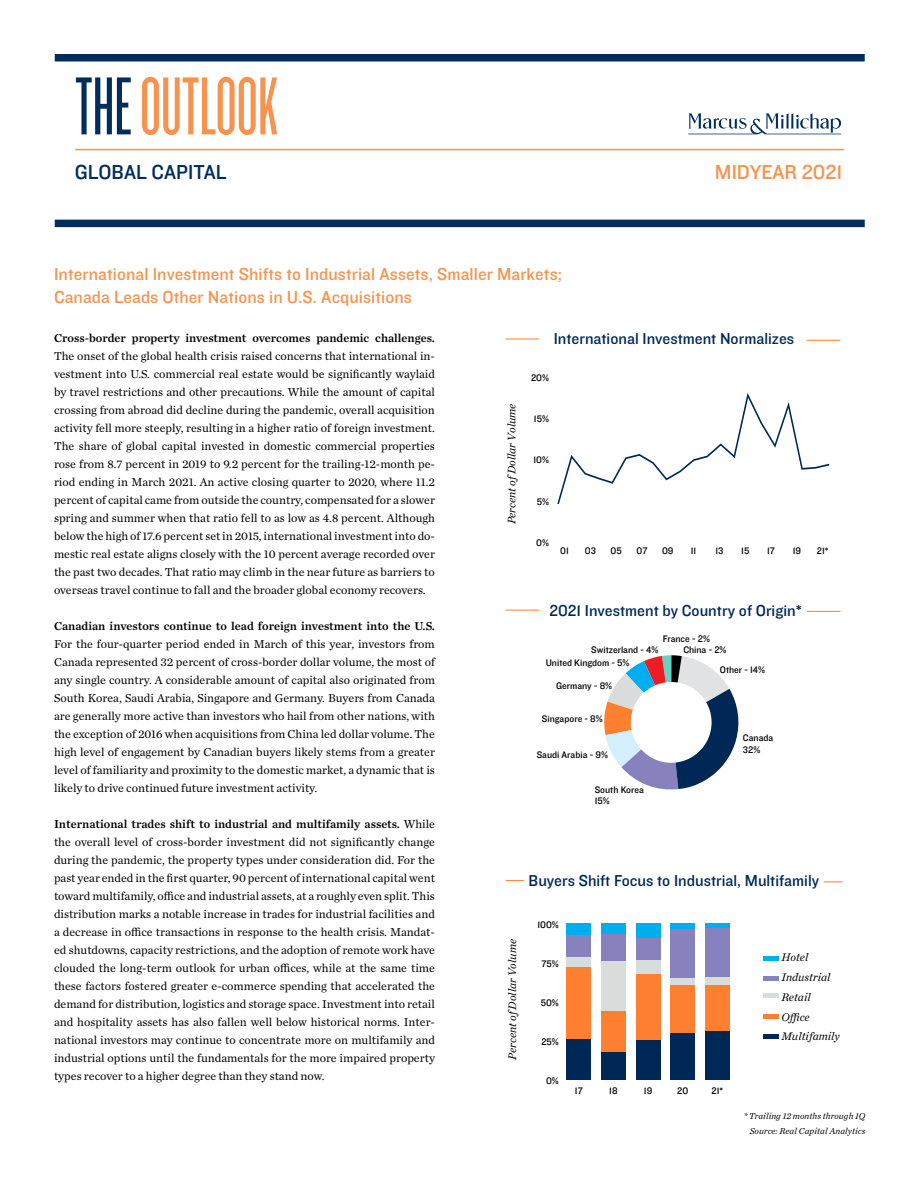
<style>
.page{position:relative;width:918px;height:1188px;background:#fff}
.page>*{position:absolute;margin:0;border:0;box-sizing:border-box;transform-origin:0 0}
.t1{font:85.5px "Knockout 26 Junior Flywght";color:#f7934e}
.t2{font:21px "Knockout 31 Junior Middlewt";color:#002d5b}
.t3{font:21px "Knockout 31 Junior Middlewt";color:#f7934e}
.t4{font:18px/22.5px "Knockout 31 Junior Middlewt";letter-spacing:.005em;color:#f7934e}
.t5{font:16.35px "Knockout 31 Junior Middlewt";color:#002856}
.t6{font:12px/18px "Chronicle Text G1";color:#000;text-align:justify}
.t7{font:12px "Chronicle Text G1 Semi";color:#000}
.t8{font:italic 11.55px/19.6px "Chronicle Text G1";color:#000}
.t9{font:9.9px/11.9px "Knockout 31 Junior Middlewt";color:#000}
.t10{font:italic 9px/15px "Chronicle Text G1";letter-spacing:.005em;color:#000;text-align:right}
.s1{color:#002d5b}
.s2{font-family:"Chronicle Text G1"}
</style>
<div class="page">
<div style="left:566px;top:923px;width:25px;height:12px;background:#00aeef"></div>
<div style="left:601px;top:923px;width:25px;height:11px;background:#00aeef"></div>
<div style="left:636px;top:923px;width:25px;height:16px;background:#00aeef"></div>
<div style="left:670px;top:923px;width:25px;height:7px;background:#00aeef"></div>
<div style="left:705px;top:923px;width:25px;height:6px;background:#00aeef"></div>
<div style="left:566px;top:935px;width:25px;height:22px;background:#8781bd"></div>
<div style="left:601px;top:934px;width:25px;height:27px;background:#8781bd"></div>
<div style="left:636px;top:939px;width:25px;height:21px;background:#8781bd"></div>
<div style="left:670px;top:930px;width:25px;height:48px;background:#8781bd"></div>
<div style="left:705px;top:929px;width:25px;height:48px;background:#8781bd"></div>
<div style="left:566px;top:957px;width:25px;height:10px;background:#d8dcdb"></div>
<div style="left:601px;top:961px;width:25px;height:51px;background:#d8dcdb"></div>
<div style="left:636px;top:960px;width:25px;height:14px;background:#d8dcdb"></div>
<div style="left:670px;top:978px;width:25px;height:7px;background:#d8dcdb"></div>
<div style="left:705px;top:977px;width:25px;height:8px;background:#d8dcdb"></div>
<div style="left:566px;top:967px;width:25px;height:72px;background:#ff7f30"></div>
<div style="left:601px;top:1012px;width:25px;height:40px;background:#ff7f30"></div>
<div style="left:636px;top:974px;width:25px;height:67px;background:#ff7f30"></div>
<div style="left:670px;top:985px;width:25px;height:49px;background:#ff7f30"></div>
<div style="left:705px;top:985px;width:25px;height:47px;background:#ff7f30"></div>
<div style="left:566px;top:1039px;width:25px;height:41px;background:#002856"></div>
<div style="left:601px;top:1052px;width:25px;height:28px;background:#002856"></div>
<div style="left:636px;top:1041px;width:25px;height:39px;background:#002856"></div>
<div style="left:670px;top:1034px;width:25px;height:46px;background:#002856"></div>
<div style="left:705px;top:1032px;width:25px;height:48px;background:#002856"></div>
<svg style="left:557px;top:393px;width:272px;height:111px"></svg>
<svg style="left:604px;top:655px;width:135px;height:135px"></svg>
<div style="left:631px;top:682px;width:81px;height:81px;background:#fff;border-radius:50%"></div>
<hr style="left:506px;top:610px;width:33px;height:1px;background:#ff7f30">
<hr style="left:807px;top:611px;width:34px;height:1px;background:#ff7f30">
<div style="left:763px;top:1034px;width:16px;height:5px;background:#002856"></div>
<hr style="left:763px;top:1015px;width:16px;height:4px;background:#ff7f30">
<div style="left:763px;top:993px;width:16px;height:5px;background:#d8dcdb"></div>
<hr style="left:763px;top:976px;width:16px;height:4px;background:#8781bd">
<div style="left:763px;top:956px;width:16px;height:5px;background:#00aeef"></div>
<svg style="left:506px;top:880px;width:18px;height:1px"></svg>
<svg style="left:824px;top:881px;width:19px;height:1px"></svg>
<hr style="left:505px;top:339px;width:34px;height:1px;background:#ff7f30">
<hr style="left:807px;top:340px;width:33px;height:1px;background:#ff7f30">
<hr style="left:75px;top:149px;width:769px;height:1px;background:#f7934e">
<svg style="left:688px;top:113px;width:154px;height:22px"></svg>
<div style="left:55px;top:54px;width:810px;height:8px;background:#002d5b"></div>
<div style="left:55px;top:220px;width:810px;height:7px;background:#002d5b"></div>
<h1 class="t1" style="left:75px;top:59px;width:204px"><span class="s1">THE</span> OUTLOOK</h1>
<h2 class="t2" style="left:75px;top:158px;width:153px">GLOBAL CAPITAL</h2>
<h2 class="t3" style="left:715px;top:158px;width:129px">MIDYEAR 2021</h2>
<h3 class="t4" style="left:54px;top:262px;width:510px">International Investment Shifts to Industrial Assets, Smaller Markets;<br>Canada Leads Other Nations in U.S. Acquisitions</h3>
<p class="t7" style="left:54px;top:329px;width:382px">Cross-border property investment overcomes pandemic challenges.</p>
<p class="t6" style="left:54px;top:347px;width:383px">The onset of the global health crisis raised concerns that international in&shy;vestment into U.S. commercial real estate would be significantly waylaid by travel restrictions and other precautions. While the amount of capital crossing from abroad did decline during the pandemic, overall acquisition activity fell more steeply, resulting in a higher ratio of foreign investment.<br>The share of global capital invested in domestic commercial properties rose from 8.7 percent in 2019 to 9.2 percent for the trailing-12-month pe&shy;riod ending in March 2021. An active closing quarter to 2020, where 11.2 percent of capital came from outside the country, compensated for a slower spring and summer when that ratio fell to as low as 4.8 percent. Although below the high of 17.6 percent set in 2015, international investment into do&shy;mestic real estate aligns closely with the 10 percent average recorded over the past two decades. That ratio may climb in the near future as barriers to overseas travel continue to fall and the broader global economy recovers.</p>
<p class="t7" style="left:54px;top:617px;width:382px">Canadian investors continue to lead foreign investment into the U.S.</p>
<p class="t6" style="left:54px;top:635px;width:383px">For the four-quarter period ended in March of this year, investors from Canada represented 32 percent of cross-border dollar volume, the most of any single country. A considerable amount of capital also originated from South Korea, Saudi Arabia, Singapore and Germany. Buyers from Canada are generally more active than investors who hail from other nations, with the exception of 2016 when acquisitions from China led dollar volume. The high level of engagement by Canadian buyers likely stems from a greater level of familiarity and proximity to the domestic market, a dynamic that is likely to drive continued future investment activity.</p>
<p class="t7" style="left:54px;top:815px;width:382px">International trades shift to industrial and multifamily assets. <span class="s2">While</span></p>
<p class="t6" style="left:54px;top:833px;width:383px">the overall level of cross-border investment did not significantly change during the pandemic, the property types under consideration did. For the past year ended in the first quarter, 90 percent of international capital went toward multifamily, office and industrial assets, at a roughly even split. This distribution marks a notable increase in trades for industrial facilities and a decrease in office transactions in response to the health crisis. Mandat&shy;ed shutdowns, capacity restrictions, and the adoption of remote work have clouded the long-term outlook for urban offices, while at the same time these factors fostered greater e-commerce spending that accelerated the demand for distribution, logistics and storage space. Investment into retail and hospitality assets has also fallen well below historical norms. Inter&shy;national investors may continue to concentrate more on multifamily and industrial options until the fundamentals for the more impaired property types recover to a higher degree than they stand now.</p>
<h3 class="t5" style="left:554px;top:328px;width:242px">International Investment Normalizes</h3>
<p class="t9" style="left:531px;top:371px;width:19px">20%</p>
<p class="t8" style="left:501px;top:524px;width:122px;rotate:-90deg">Percent ofDollar Volume</p>
<p class="t9" style="left:534px;top:412px;width:16px">15%</p>
<p class="t9" style="left:533px;top:454px;width:17px">10%</p>
<p class="t9" style="left:537px;top:495px;width:14px">5%</p>
<p class="t9" style="left:536px;top:536px;width:14px">0%</p>
<p class="t9" style="left:560px;top:544px;width:10px">01</p>
<p class="t9" style="left:585px;top:544px;width:13px">03</p>
<p class="t9" style="left:611px;top:544px;width:13px">05</p>
<p class="t9" style="left:637px;top:544px;width:12px">07</p>
<p class="t9" style="left:662px;top:544px;width:13px">09</p>
<p class="t9" style="left:691px;top:544px;width:7px">11</p>
<p class="t9" style="left:715px;top:544px;width:9px">13</p>
<p class="t9" style="left:741px;top:544px;width:10px">15</p>
<p class="t9" style="left:767px;top:544px;width:9px">17</p>
<p class="t9" style="left:793px;top:544px;width:10px">19</p>
<p class="t9" style="left:817px;top:544px;width:13px">21*</p>
<h3 class="t5" style="left:550px;top:599px;width:254px">2021 Investment by Country of Origin*</h3>
<p class="t9" style="left:663px;top:632px;width:49px">France - 2%</p>
<p class="t9" style="left:591px;top:643px;width:69px">Switzerland - 4%</p>
<p class="t9" style="left:683px;top:644px;width:45px">China - 2%</p>
<p class="t9" style="left:546px;top:656px;width:85px">United Kingdom - 5%</p>
<p class="t9" style="left:720px;top:663px;width:47px">Other - 14%</p>
<p class="t9" style="left:556px;top:680px;width:58px">Germany - 8%</p>
<p class="t9" style="left:542px;top:713px;width:62px">Singapore - 8%</p>
<p class="t9" style="left:743px;top:731px;width:32px">Canada<br>32%</p>
<p class="t9" style="left:537px;top:748px;width:73px">Saudi Arabia - 9%</p>
<p class="t9" style="left:595px;top:783px;width:51px">South Korea<br>15%</p>
<h3 class="t5" style="left:529px;top:869px;width:292px">Buyers Shift Focus to Industrial, Multifamily</h3>
<p class="t9" style="left:537px;top:918px;width:23px">100%</p>
<p class="t8" style="left:502px;top:1060px;width:122px;rotate:-90deg">Percent ofDollar Volume</p>
<p class="t8" style="left:781px;top:947px;width:60px">Hotel<br>Industrial<br>Retail<br>O ce<br>Multifamily</p>
<p class="t9" style="left:542px;top:957px;width:19px">75%</p>
<p class="t9" style="left:541px;top:996px;width:20px">50%</p>
<p class="t9" style="left:541px;top:1035px;width:19px">25%</p>
<p class="t9" style="left:546px;top:1074px;width:14px">0%</p>
<p class="t9" style="left:575px;top:1085px;width:9px">17</p>
<p class="t9" style="left:609px;top:1085px;width:10px">18</p>
<p class="t9" style="left:644px;top:1085px;width:10px">19</p>
<p class="t9" style="left:677px;top:1085px;width:13px">20</p>
<p class="t9" style="left:712px;top:1085px;width:13px">21*</p>
<p class="t10" style="left:743px;top:1108px;width:124px">* Trailing 12 months through 1Q<br>Source: Real Capital Analytics</p>
</div>
